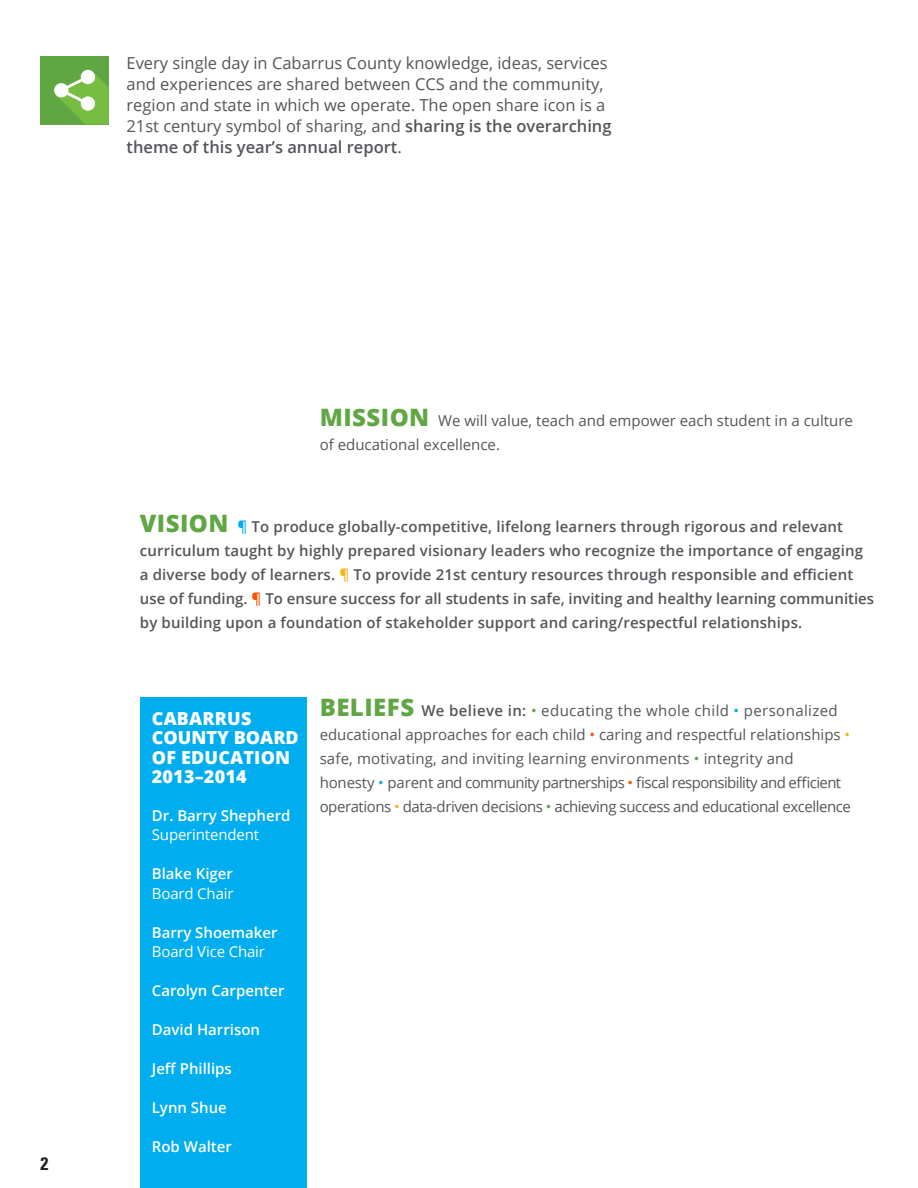
<style>
.page{position:relative;width:918px;height:1188px;background:#fff}
.page>*{position:absolute;margin:0;border:0;box-sizing:border-box;transform-origin:0 0}
.t1{font:800 18px/19.5px "Open Sans";letter-spacing:.01em;color:#fff}
.t2{font:700 condensed 18px "Univers LT Std";color:#231f20}
.t3{font:16.5px/21px "Open Sans";color:#54555a}
.t4{font:600 15px/24px "Open Sans";letter-spacing:.01em;color:#54555a}
.t5{font:15px/24px "Open Sans";color:#54555a}
.t6{font:600 15px/19.5px "Open Sans";color:#fff}
.t7{font:15px "Open Sans";letter-spacing:-.03em;color:#54555a}
.t8{font:15px "Open Sans";letter-spacing:-.04em;color:#54555a}
.t9{font:15px "Open Sans";letter-spacing:.025em;color:#54555a}
.t10{font:15px "Open Sans";letter-spacing:-.01em;color:#fff}
.s1{font-weight:600}
.s2{font-weight:800;font-size:24px;color:#60a744}
.s3{color:#00aeef}
.s4{color:#fbb316}
.s5{color:#ff5000}
.s6{font-weight:400}
.s7{color:#60a744}
</style>
<div class="page">
<div style="left:140px;top:698px;width:166px;height:490px;background:#00aeef"></div>
<div style="left:40px;top:56px;width:69px;height:68px;background:#60a744"></div>
<svg style="left:54px;top:70px;width:55px;height:54px"></svg>
<p class="t3" style="left:127px;top:52px;width:487px">Every single day in Cabarrus County knowledge, ideas, services and experiences are shared between CCS and the community, region and state in which we operate. The open share icon is a 21st century symbol of sharing, and <span class="s1">sharing is the overarching theme of this year’s annual report</span>.</p>
<p class="t2" style="left:40px;top:1153px;width:9px">2</p>
<p class="t5" style="left:320px;top:408px;width:535px"><span class="s2">MISSION</span> We will value, teach and empower each student in a culture of educational excellence.</p>
<p class="t4" style="left:140px;top:514px;width:705px"><span class="s2">VISION</span> <span class="s3">¶</span> To produce globally-competitive, lifelong learners through rigorous and relevant</p>
<p class="t4" style="left:140px;top:538px;width:725px">curriculum taught by highly prepared visionary leaders who recognize the importance of engaging</p>
<p class="t4" style="left:140px;top:562px;width:736px">a diverse body of learners. <span class="s4">¶</span> To provide 21st century resources through responsible and efficient use of funding. <span class="s5">¶</span> To ensure success for all students in safe, inviting and healthy learning communities by building upon a foundation of stakeholder support and caring/respectful relationships.</p>
<p class="t1" style="left:152px;top:707px;width:148px">CABARRUS<br>COUNTY BOARD<br>OF EDUCATION</p>
<p class="t1" style="left:152px;top:766px;width:96px">2013–2014</p>
<p class="t6" style="left:152px;top:805px;width:140px">Dr. Barry Shepherd<br><span class="s6">Superintendent</span></p>
<p class="t6" style="left:152px;top:864px;width:83px">Blake Kiger</p>
<p class="t10" style="left:152px;top:883px;width:83px">Board Chair</p>
<p class="t6" style="left:152px;top:922px;width:127px">Barry Shoemaker</p>
<p class="t10" style="left:152px;top:941px;width:115px">Board Vice Chair</p>
<p class="t6" style="left:152px;top:981px;width:134px">Carolyn Carpenter</p>
<p class="t6" style="left:152px;top:1020px;width:110px">David Harrison</p>
<p class="t6" style="left:152px;top:1059px;width:82px">Jeff Phillips</p>
<p class="t6" style="left:152px;top:1098px;width:77px">Lynn Shue</p>
<p class="t6" style="left:152px;top:1137px;width:82px">Rob Walter</p>
<p class="t9" style="left:320px;top:700px;width:520px"><span class="s2">BELIEFS</span> <span class="s1">We believe in:</span> <span class="s7">•</span> educating the whole child <span class="s3">•</span> personalized</p>
<p class="t5" style="left:320px;top:722px;width:532px">educational approaches for each child <span class="s5">•</span> caring and respectful relationships <span class="s4">•</span></p>
<p class="t5" style="left:320px;top:746px;width:476px">safe, motivating, and inviting learning environments <span class="s7">•</span> integrity and</p>
<p class="t8" style="left:320px;top:772px;width:523px">honesty <span class="s3">•</span> parent and community partnerships <span class="s5">•</span> fiscal responsibility and efficient</p>
<p class="t7" style="left:320px;top:796px;width:533px">operations <span class="s4">•</span> data-driven decisions <span class="s7">•</span> achieving success and educational excellence</p>
</div>
